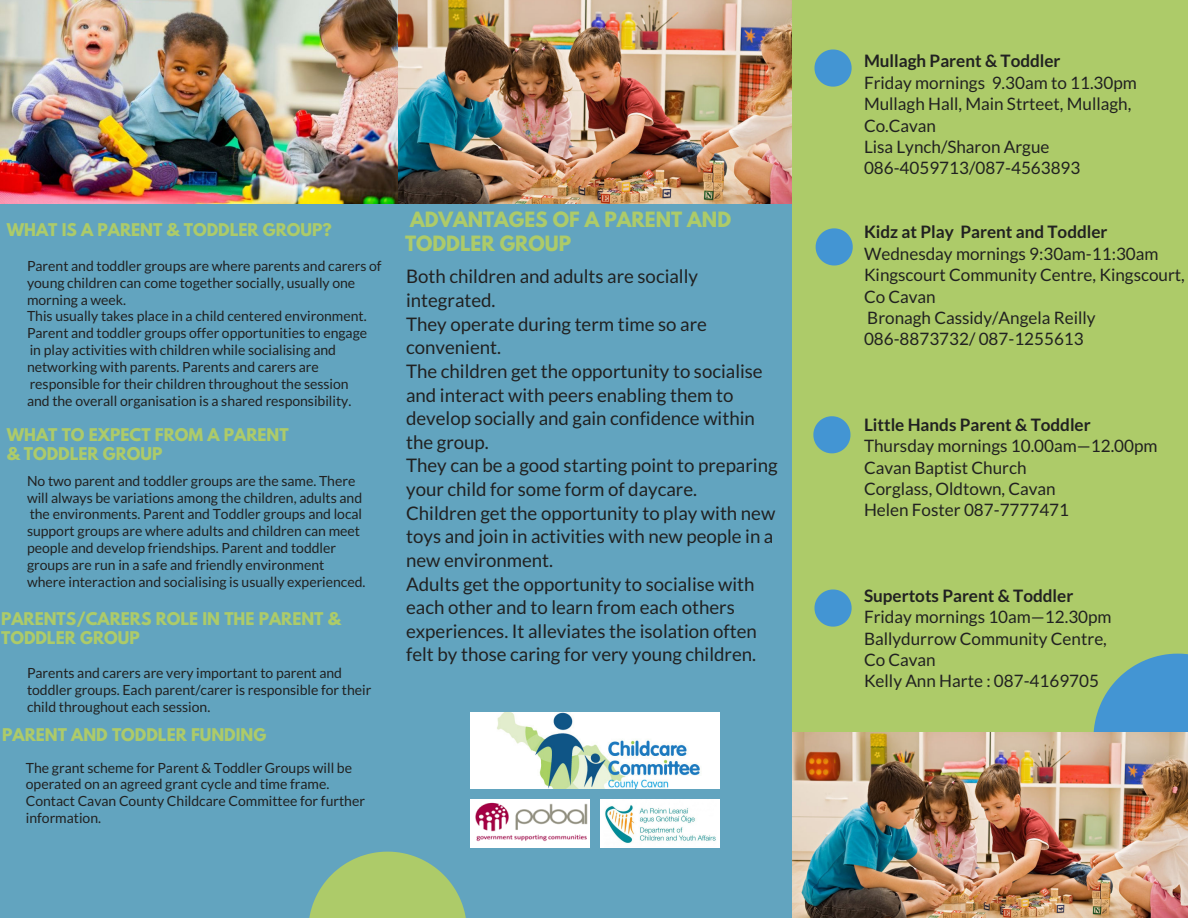
<style>
.page{position:relative;width:1188px;height:918px;background:#62a4bf}
.page>*{position:absolute;margin:0;border:0;box-sizing:border-box;transform-origin:0 0}
.t1{font:18.75px/23.7px "Lato";color:#212121}
.t2{font:700 18.75px/23.7px "League Spartan";color:#adcb69}
.t3{font:17.1px/21.3px "Lato";color:#212121}
.t4{font:700 17.1px "Lato";color:#212121}
.t5{font:700 15.6px/19.2px "League Spartan";color:#adcb69}
.t6{font:13.95px/16.8px "Lato";color:#212121}
</style>
<div class="page">
<img style="left:0;top:0;width:792px;height:204px">
<div style="left:792px;top:0;width:396px;height:918px;background:#adcb69"></div>
<svg style="left:814px;top:50px;width:38px;height:37px"></svg>
<svg style="left:816px;top:228px;width:37px;height:38px"></svg>
<svg style="left:813px;top:416px;width:37px;height:37px"></svg>
<svg style="left:309px;top:852px;width:157px;height:66px"></svg>
<svg style="left:1094px;top:654px;width:94px;height:78px"></svg>
<img style="left:470px;top:712px;width:250px;height:77px">
<img style="left:470px;top:800px;width:120px;height:47px">
<img style="left:601px;top:800px;width:119px;height:47px">
<img style="left:792px;top:732px;width:396px;height:186px">
<svg style="left:814px;top:590px;width:38px;height:37px"></svg>
<p class="t5" style="left:7px;top:222px;width:326px">WHAT IS A PARENT &amp; TODDLER GROUP?</p>
<h1 class="t2" style="left:405px;top:210px;width:328px">ADVANTAGES OF A PARENT AND<br>TODDLER GROUP</h1>
<p class="t6" style="left:27px;top:257px;width:356px">Parent and toddler groups are where parents and carers of young children can come together socially, usually one morning a week.<br>This usually takes place in a child centered environment.<br>Parent and toddler groups offer opportunities to engage in play activities with children while socialising and networking with parents. Parents and carers are responsible for their children throughout the session<br>and the overall organisation is a shared responsibility.</p>
<p class="t5" style="left:7px;top:427px;width:283px">WHAT TO EXPECT FROM A PARENT &amp; TODDLER GROUP</p>
<p class="t6" style="left:27px;top:472px;width:340px">No two parent and toddler groups are the same. There will always be variations among the children, adults and the environments. Parent and Toddler groups and local support groups are where adults and children can meet people and develop friendships. Parent and toddler groups are run in a safe and friendly environment where interaction and socialising is usually experienced.</p>
<p class="t5" style="left:1px;top:611px;width:341px">PARENTS/CARERS ROLE IN THE PARENT &amp;<br>TODDLER GROUP</p>
<p class="t6" style="left:27px;top:664px;width:346px">Parents and carers are very important to parent and toddler groups. Each parent/carer is responsible for their child throughout each session.</p>
<p class="t5" style="left:2px;top:727px;width:266px">PARENT AND TODDLER FUNDING</p>
<p class="t6" style="left:26px;top:759px;width:341px">The grant scheme for Parent &amp; Toddler Groups will be operated on an agreed grant cycle and time frame.<br>Contact Cavan County Childcare Committee for further information.</p>
<p class="t1" style="left:406px;top:264px;width:373px">Both children and adults are socially integrated.<br>They operate during term time so are convenient.<br>The children get the opportunity to socialise and interact with peers enabling them to develop socially and gain confidence within the group.<br>They can be a good starting point to preparing your child for some form of daycare.<br>Children get the opportunity to play with new toys and join in activities with new people in a new environment.<br>Adults get the opportunity to socialise with each other and to learn from each others experiences. It alleviates the isolation often felt by those caring for very young children.</p>
<p class="t4" style="left:864px;top:51px;width:198px">Mullagh Parent &amp; Toddler</p>
<p class="t3" style="left:864px;top:72px;width:274px">Friday mornings 9.30am to 11.30pm<br>Mullagh Hall, Main Strteet, Mullagh,<br>Co.Cavan<br>Lisa Lynch/Sharon Argue<br>086-4059713/087-4563893</p>
<p class="t4" style="left:864px;top:222px;width:245px">Kidz at Play Parent and Toddler</p>
<p class="t3" style="left:864px;top:243px;width:322px">Wednesday mornings 9:30am-11:30am<br>Kingscourt Community Centre, Kingscourt,<br>Co Cavan<br>Bronagh Cassidy/Angela Reilly<br>086-8873732/ 087-1255613</p>
<p class="t4" style="left:864px;top:414px;width:228px">Little Hands Parent &amp; Toddler</p>
<p class="t3" style="left:864px;top:435px;width:295px">Thursday mornings 10.00am—12.00pm<br>Cavan Baptist Church<br>Corglass, Oldtown, Cavan<br>Helen Foster 087-7777471</p>
<p class="t4" style="left:864px;top:585px;width:211px">Supertots Parent &amp; Toddler</p>
<p class="t3" style="left:864px;top:606px;width:249px">Friday mornings 10am—12.30pm<br>Ballydurrow Community Centre,<br>Co Cavan<br>Kelly Ann Harte : 087-4169705</p>
</div>
